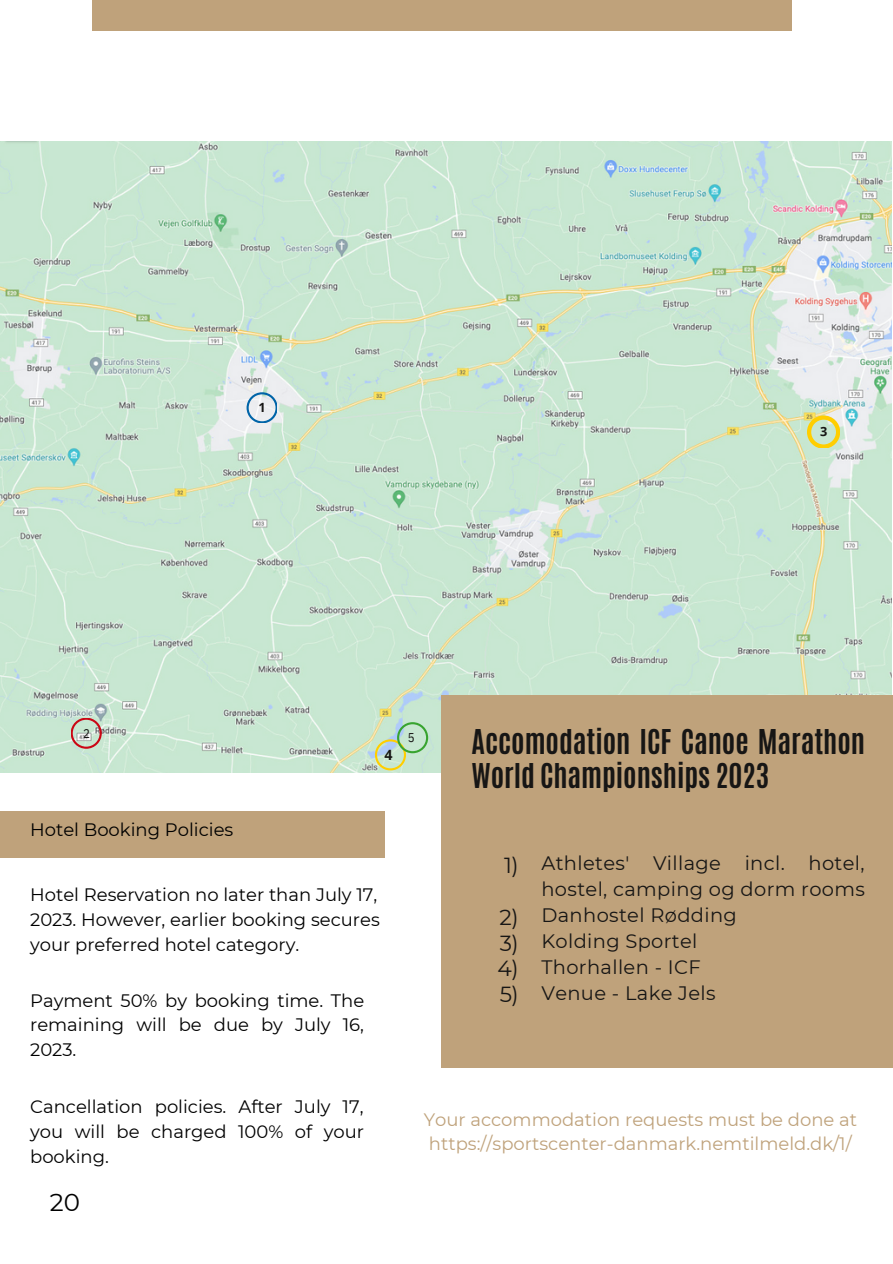
<style>
.page{position:relative;width:893px;height:1264px;background:#fff}
.page>*{position:absolute;margin:0;border:0;box-sizing:border-box;transform-origin:0 0}
.t1{font:700 28.5px/33.8px "Antonio";color:#171615}
.t2{font:24.45px "Montserrat";color:#000}
.t3{font:21.75px/25.8px "Montserrat";color:#171615;text-align:justify}
.t4{font:19.5px/25.8px "Montserrat";letter-spacing:.02em;color:#171615}
.t5{font:18px/24.8px "Montserrat";color:#000;text-align:justify}
.t6{font:18px/24.8px "Montserrat";color:#bfa27b}
.t7{font:700 14.25px "Open Sans";color:#171615}
.t8{font:12.75px "IBM Plex Sans Cond";color:#171615}
.t9{font:700 12.75px "Open Sans";color:#171615}
</style>
<div class="page">
<img style="left:0;top:142px;width:891px;height:630px">
<svg style="left:71px;top:717px;width:30px;height:31px"></svg>
<svg style="left:246px;top:392px;width:31px;height:31px"></svg>
<svg style="left:375px;top:722px;width:53px;height:48px;background:#bedcba"></svg>
<div style="left:441px;top:695px;width:451px;height:372px;background:#bfa27b"></div>
<svg style="left:806px;top:415px;width:33px;height:33px"></svg>
<div style="left:0;top:811px;width:384px;height:46px;background:#bfa27b"></div>
<div style="left:93px;top:0;width:698px;height:30px;background:#bfa27b"></div>
<p class="t9" style="left:258px;top:399px;width:9px">1</p>
<p class="t9" style="left:820px;top:422px;width:9px">3</p>
<p class="t8" style="left:83px;top:724px;width:8px">2</p>
<p class="t8" style="left:408px;top:729px;width:8px">5</p>
<p class="t5" style="left:30px;top:817px;width:205px">Hotel Booking Policies</p>
<p class="t7" style="left:384px;top:744px;width:10px">4</p>
<p class="t5" style="left:30px;top:882px;width:351px;text-align:left">Hotel Reservation no later than July 17,<br>2023. However, earlier booking secures your preferred hotel category.</p>
<p class="t5" style="left:30px;top:987px;width:335px">Payment 50% by booking time. The remaining will be due by July 16, 2023.</p>
<h1 class="t1" style="left:471px;top:725px;width:395px">Accomodation ICF Canoe Marathon<br>World Championships 2023</h1>
<p class="t3" style="left:504px;top:852px;width:16px">1)</p>
<p class="t3" style="left:497px;top:904px;width:23px">2)<br>3)<br>4)<br>5)</p>
<p class="t4" style="left:541px;top:850px;width:325px">Athletes' Village incl. hotel, hostel, camping og dorm rooms<br>Danhostel Rødding<br>Kolding Sportel<br>Thorhallen - ICF<br>Venue - Lake Jels</p>
<p class="t5" style="left:30px;top:1094px;width:335px">Cancellation policies. After July 17, you will be charged 100% of your booking.</p>
<h2 class="t2" style="left:50px;top:1186px;width:32px">20</h2>
<p class="t6" style="left:423px;top:1106px;width:435px">Your accommodation requests must be done at https://sportscenter-danmark.nemtilmeld.dk/1/</p>
</div>
